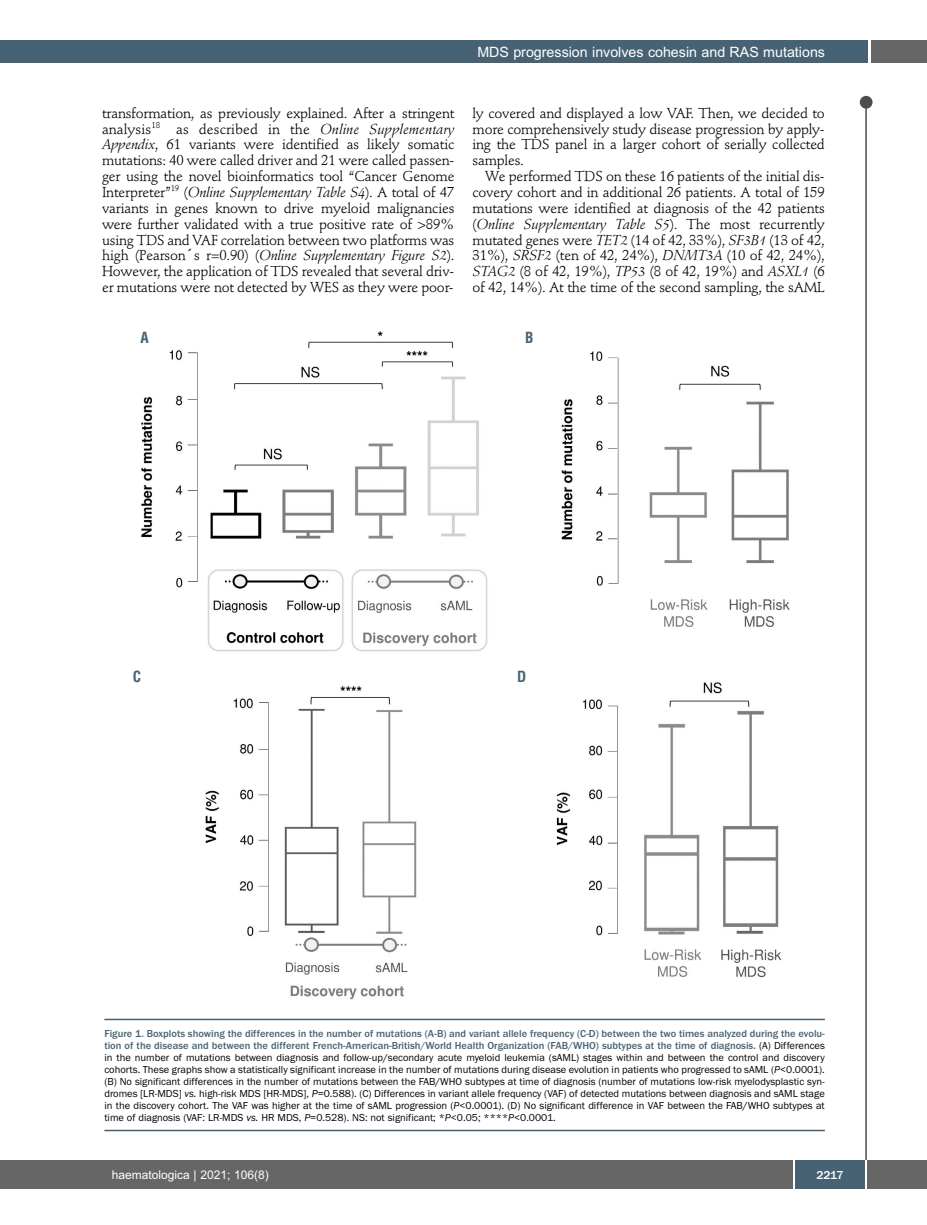
<style>
.page{position:relative;width:927px;height:1225px;background:#fff}
.page>*{position:absolute;margin:0;border:0;box-sizing:border-box;transform-origin:0 0}
.t1{font:700 condensed 15px "Helvetica";color:#466274}
.t2{font:14.25px/15.9px "Stempel Schneidler";letter-spacing:-.015em;color:#000;text-align:justify}
.t3{font:14.25px "Arial";color:#fff}
.t4{font:12px "Arial";color:#fff}
.t5{font:500 12px "Franklin Gothic";color:#fff}
.t6{font:10.5px/12px "Franklin Gothic";color:#000;text-align:justify}
.s1{font-style:italic}
.s2{font-family:"Lucida Grande"}
.s3{font-weight:500;color:#466274}
</style>
<div class="page">
<div style="left:860px;top:96px;width:12px;height:13px;background:#4d4d4d;border-radius:50%"></div>
<hr style="left:865px;top:98px;width:2px;height:1062px;background:#4d4d4d">
<div style="left:871px;top:40px;width:56px;height:22px;background:#666"></div>
<div style="left:18px;top:40px;width:849px;height:22px;background:#466274"></div>
<div style="left:17px;top:1160px;width:910px;height:28px;background:#666"></div>
<div style="left:795px;top:1160px;width:70px;height:28px;background:#466274"></div>
<hr style="left:793px;top:1160px;width:2px;height:28px;background:#fff">
<hr style="left:865px;top:1160px;width:2px;height:28px;background:#fff">
<div style="left:0;top:40px;width:19px;height:22px;background:#466274"></div>
<div style="left:0;top:1160px;width:18px;height:28px;background:#666"></div>
<img style="left:141px;top:331px;width:649px;height:669px">
<hr style="left:104px;top:1018px;width:721px;height:2px;background:#466274">
<hr style="left:104px;top:1129px;width:721px;height:2px;background:#466274">
<p class="t3" style="left:477px;top:44px;width:349px">MDS progression involves cohesin and RAS mutations</p>
<p class="t2" style="left:102px;top:106px;width:354px">transformation, as previously explained. After a stringent analysis<sup>18</sup> as described in the <span class="s1">Online Supplementary Appendix</span>, 61 variants were identified as likely somatic mutations: 40 were called driver and 21 were called passen&shy;ger using the novel bioinformatics tool “Cancer Genome Interpreter”<sup>19</sup> (<span class="s1">Online Supplementary Table S4</span>). A total of 47 variants in genes known to drive myeloid malignancies were further validated with a true positive rate of &gt;89% using TDS and VAF correlation between two platforms was high (Pearson<span class="s2">´</span>s r=0.90) (<span class="s1">Online Supplementary Figure S2</span>).<br>However, the application of TDS revealed that several driv&shy;er mutations were not detected by WES as they were poor-</p>
<p class="t2" style="left:472px;top:106px;width:354px">ly covered and displayed a low VAF. Then, we decided to more comprehensively study disease progression by apply&shy;ing the TDS panel in a larger cohort of serially collected samples.</p>
<p class="t2" style="left:472px;top:170px;width:354px;text-indent:13px">We performed TDS on these 16 patients of the initial dis&shy;covery cohort and in additional 26 patients. A total of 159 mutations were identified at diagnosis of the 42 patients (<span class="s1">Online Supplementary Table S5</span>). The most recurrently mutated genes were <span class="s1">TET2</span> (14 of 42, 33%), <span class="s1">SF3B1</span> (13 of 42, 31%), <span class="s1">SRSF2</span> (ten of 42, 24%), <span class="s1">DNMT3A</span> (10 of 42, 24%), <span class="s1">STAG2</span> (8 of 42, 19%), <span class="s1">TP53</span> (8 of 42, 19%) and <span class="s1">ASXL1</span> (6 of 42, 14%). At the time of the second sampling, the sAML</p>
<p class="t1" style="left:140px;top:328px;width:10px">A</p>
<p class="t1" style="left:525px;top:328px;width:10px">B</p>
<p class="t1" style="left:133px;top:668px;width:10px">C</p>
<p class="t1" style="left:517px;top:668px;width:11px">D</p>
<p class="t6" style="left:104px;top:1027px;width:722px"><span class="s3">Figure 1. Boxplots showing the differences in the number of mutations (A-B) and variant allele frequency (C-D) between the two times analyzed during the evolu&shy;tion of the disease and between the different French-American-British/World Health Organization (FAB/WHO) subtypes at the time of diagnosis.</span> (A) Differences in the number of mutations between diagnosis and follow-up/secondary acute myeloid leukemia (sAML) stages within and between the control and discovery cohorts. These graphs show a statistically significant increase in the number of mutations during disease evolution in patients who progressed to sAML (<span class="s1">P</span>&lt;0.0001). (B) No significant differences in the number of mutations between the FAB/WHO subtypes at time of diagnosis (number of mutations low-risk myelodysplastic syn&shy;dromes [LR-MDS] <span class="s1">vs.</span> high-risk MDS [HR-MDS], <span class="s1">P</span>=0.588). (C) Differences in variant allele frequency (VAF) of detected mutations between diagnosis and sAML stage in the discovery cohort. The VAF was higher at the time of sAML progression (<span class="s1">P</span>&lt;0.0001). (D) No significant difference in VAF between the FAB/WHO subtypes at time of diagnosis (VAF: LR-MDS <span class="s1">vs.</span> HR MDS, <span class="s1">P</span>=0.528). NS: not significant; *<span class="s1">P</span>&lt;0.05; ****<span class="s1">P</span>&lt;0.0001.</p>
<p class="t4" style="left:112px;top:1167px;width:158px">haematologica | 2021; 106(8)</p>
<p class="t5" style="left:816px;top:1167px;width:29px">2217</p>
</div>
